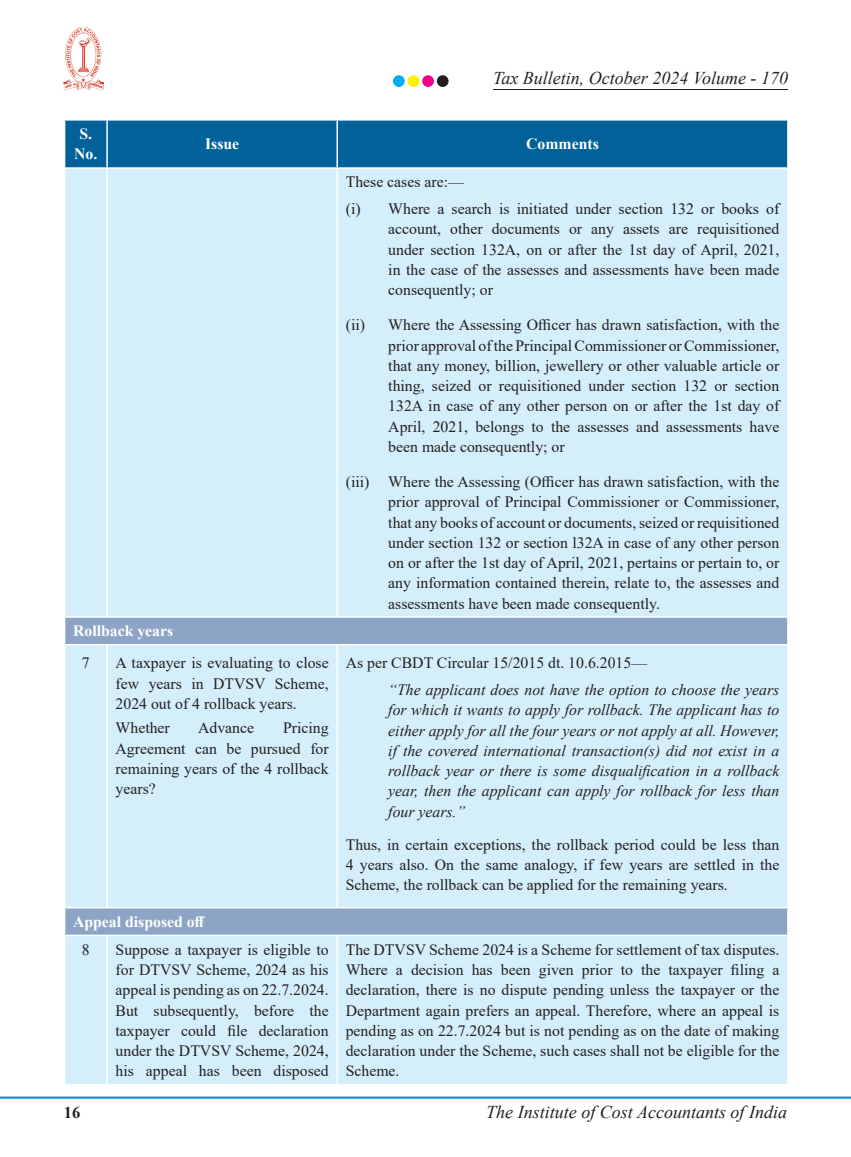
<style>
.page{position:relative;width:851px;height:1157px;background:#fff}
.page>*{position:absolute;margin:0;border:0;box-sizing:border-box;transform-origin:0 0}
.t1{font:italic 18px "Times New Roman";color:#231f20}
.t2{font:700 16.5px "Times New Roman";color:#231f20}
.Table_tab_1{font:15.75px/20.2px "Times New Roman";color:#231f20;text-align:justify}
.Table_Body{font:15.75px/20.2px "Times New Roman";color:#231f20;text-align:justify}
.Table_tab_1-2{font:italic 15.75px/20.2px "Times New Roman";color:#231f20;text-align:justify}
.Table_Body-2{font:700 15.75px/20.2px "Times New Roman";color:#fff;text-align:center}
</style>
<div class="page">
<hr style="left:0;top:1096px;width:850px;height:2px;background:#0d8fd0">
<img style="left:64px;top:26px;width:39px;height:64px">
<hr style="left:493px;top:89px;width:294px;height:1px;background:#231f20">
<div style="left:393px;top:75px;width:11px;height:12px;background:#00aeef;border-radius:50%"></div>
<div style="left:407px;top:75px;width:12px;height:12px;background:#fff101;border-radius:50%"></div>
<div style="left:422px;top:75px;width:12px;height:12px;background:#ed028c;border-radius:50%"></div>
<div style="left:437px;top:75px;width:11px;height:12px;background:#231f20;border-radius:50%"></div>
<div style="left:65px;top:121px;width:722px;height:46px;background:#016198"></div>
<div style="left:65px;top:169px;width:722px;height:447px;background:#d4effb"></div>
<div style="left:65px;top:618px;width:722px;height:26px;background:#8ea4c6"></div>
<div style="left:65px;top:645px;width:722px;height:439px;background:#d4effb"></div>
<hr style="left:106px;top:121px;width:2px;height:46px;background:#fff">
<hr style="left:336px;top:121px;width:2px;height:46px;background:#fff">
<hr style="left:106px;top:169px;width:2px;height:447px;background:#fff">
<hr style="left:336px;top:169px;width:2px;height:447px;background:#fff">
<svg style="left:787px;top:618px;width:1px;height:26px"></svg>
<hr style="left:106px;top:645px;width:2px;height:262px;background:#fff">
<hr style="left:336px;top:645px;width:2px;height:262px;background:#fff">
<hr style="left:64px;top:907px;width:43px;height:1px;background:#fff">
<hr style="left:107px;top:907px;width:230px;height:1px;background:#fff">
<hr style="left:337px;top:907px;width:451px;height:1px;background:#fff">
<svg style="left:787px;top:908px;width:1px;height:26px"></svg>
<hr style="left:64px;top:934px;width:43px;height:2px;background:#fff">
<hr style="left:107px;top:934px;width:230px;height:2px;background:#fff">
<hr style="left:106px;top:936px;width:2px;height:148px;background:#fff">
<hr style="left:337px;top:934px;width:451px;height:2px;background:#fff">
<hr style="left:336px;top:936px;width:2px;height:148px;background:#fff">
<p class="t1" style="left:493px;top:66px;width:296px">Tax Bulletin, October 2024 Volume - 170</p>
<p class="Table_Body-2" style="left:74px;top:123px;width:25px">S.<br>No.</p>
<p class="Table_Body-2" style="left:205px;top:133px;width:36px">Issue</p>
<p class="Table_Body-2" style="left:526px;top:133px;width:74px">Comments</p>
<p class="Table_Body" style="left:346px;top:172px;width:120px">These cases are:—</p>
<p class="Table_tab_1" style="left:388px;top:198px;width:392px;text-indent:-43px">(i) Where a search is initiated under section 132 or books of account, other documents or any assets are requisitioned under section 132A, on or after the 1st day of April, 2021, in the case of the assesses and assessments have been made consequently; or</p>
<p class="Table_tab_1" style="left:346px;top:314px;width:21px">(ii)</p>
<p class="Table_tab_1" style="left:388px;top:314px;width:392px">Where the Assessing Officer has drawn satisfaction, with the prior approval of the Principal Commissioner or Commissioner, that any money, billion, jewellery or other valuable article or thing, seized or requisitioned under section 132 or section 132A in case of any other person on or after the 1st day of April, 2021, belongs to the assesses and assessments have been made consequently; or</p>
<p class="Table_tab_1" style="left:388px;top:471px;width:392px;text-indent:-43px">(iii) Where the Assessing (Officer has drawn satisfaction, with the prior approval of Principal Commissioner or Commissioner, that any books of account or documents, seized or requisitioned under section 132 or section l32A in case of any other person on or after the 1st day of April, 2021, pertains or pertain to, or any information contained therein, relate to, the assesses and assessments have been made consequently.</p>
<p class="Table_Body-2" style="left:73px;top:620px;width:102px">Rollback years</p>
<p class="Table_Body" style="left:82px;top:652px;width:9px">7</p>
<p class="Table_Body" style="left:116px;top:652px;width:215px">A taxpayer is evaluating to close few years in DTVSV Scheme, 2024 out of 4 rollback years.</p>
<p class="Table_Body" style="left:116px;top:717px;width:56px">Whether</p>
<p class="Table_Body" style="left:198px;top:717px;width:57px">Advance</p>
<p class="Table_Body" style="left:346px;top:652px;width:303px">As per CBDT Circular 15/2015 dt. 10.6.2015—</p>
<p class="Table_tab_1-2" style="left:388px;top:679px;width:392px">“The applicant does not have the option to choose the years for which it wants to apply for rollback. The applicant has to either apply for all the four years or not apply at all. However, if the covered international transaction(s) did not exist in a rollback year or there is some disqualification in a rollback year, then the applicant can apply for rollback for less than four years.”</p>
<p class="Table_Body" style="left:346px;top:833px;width:435px">Thus, in certain exceptions, the rollback period could be less than 4 years also. On the same analogy, if few years are settled in the Scheme, the rollback can be applied for the remaining years.</p>
<p class="Table_Body" style="left:116px;top:717px;width:215px;text-indent:167px">Pricing Agreement can be pursued for remaining years of the 4 rollback years?</p>
<p class="Table_Body-2" style="left:73px;top:911px;width:133px">Appeal disposed off</p>
<p class="Table_Body" style="left:82px;top:939px;width:9px">8</p>
<p class="Table_Body" style="left:116px;top:939px;width:215px">Suppose a taxpayer is eligible to for DTVSV Scheme, 2024 as his appeal is pending as on 22.7.2024.<br>But subsequently, before the taxpayer could file declaration under the DTVSV Scheme, 2024, his appeal has been disposed</p>
<p class="Table_Body" style="left:346px;top:939px;width:435px">The DTVSV Scheme 2024 is a Scheme for settlement of tax disputes.<br>Where a decision has been given prior to the taxpayer filing a declaration, there is no dispute pending unless the taxpayer or the Department again prefers an appeal. Therefore, where an appeal is pending as on 22.7.2024 but is not pending as on the date of making declaration under the Scheme, such cases shall not be eligible for the Scheme.</p>
<p class="t2" style="left:64px;top:1100px;width:18px">16</p>
<p class="t1" style="left:486px;top:1099px;width:302px">The Institute of Cost Accountants of India</p>
</div>
